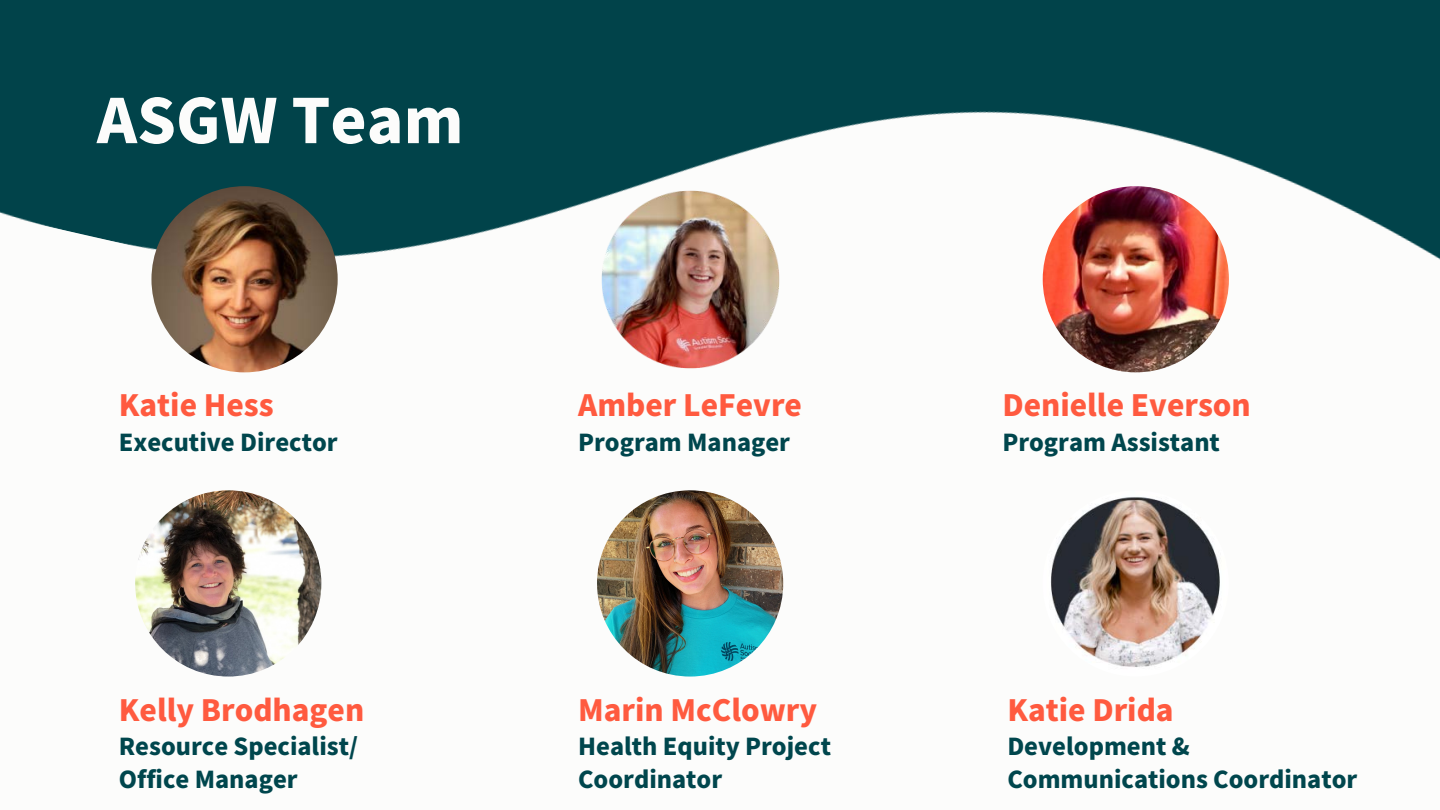
<style>
.page{position:relative;width:1440px;height:810px;background:#fcfcfb}
.page>*{position:absolute;margin:0;border:0;box-sizing:border-box;transform-origin:0 0}
.t1{font:900 60.9px "Noto Sans JP";color:#fcfcfb}
.t2{font:900 29.3px "Noto Sans JP";color:#ff5a3f}
.t3{font:900 23.3px/32.2px "Noto Sans JP";color:#00464d}
</style>
<div class="page">
<img style="left:135px;top:490px;width:186px;height:187px;border-radius:50%">
<img style="left:0;top:0;width:1440px;height:531px">
<img style="left:1043px;top:186px;width:186px;height:186px;border-radius:50%">
<img style="left:597px;top:490px;width:186px;height:187px;border-radius:50%">
<img style="left:151px;top:186px;width:187px;height:186px;border-radius:50%">
<img style="left:1043px;top:490px;width:186px;height:187px;border-radius:50%">
<p class="t1" style="left:97px;top:73px;width:368px">ASGW Team</p>
<p class="t2" style="left:119px;top:382px;width:156px">Katie Hess</p>
<p class="t3" style="left:119px;top:425px;width:220px">Executive Director</p>
<p class="t2" style="left:119px;top:687px;width:247px">Kelly Brodhagen</p>
<p class="t3" style="left:119px;top:729px;width:241px">Resource Specialist/</p>
<p class="t3" style="left:119px;top:761px;width:180px">Office Manager</p>
<p class="t2" style="left:578px;top:382px;width:225px">Amber LeFevre</p>
<p class="t3" style="left:578px;top:425px;width:213px">Program Manager</p>
<p class="t2" style="left:578px;top:687px;width:241px">Marin McClowry</p>
<p class="t3" style="left:578px;top:729px;width:254px">Health Equity Project</p>
<p class="t3" style="left:578px;top:761px;width:146px">Coordinator</p>
<p class="t2" style="left:1002px;top:382px;width:250px">Denielle Everson</p>
<p class="t3" style="left:1002px;top:425px;width:219px">Program Assistant</p>
<p class="t2" style="left:1007px;top:687px;width:168px">Katie Drida</p>
<p class="t3" style="left:1007px;top:729px;width:351px">Development &amp;<br>Communications Coordinator</p>
</div>
